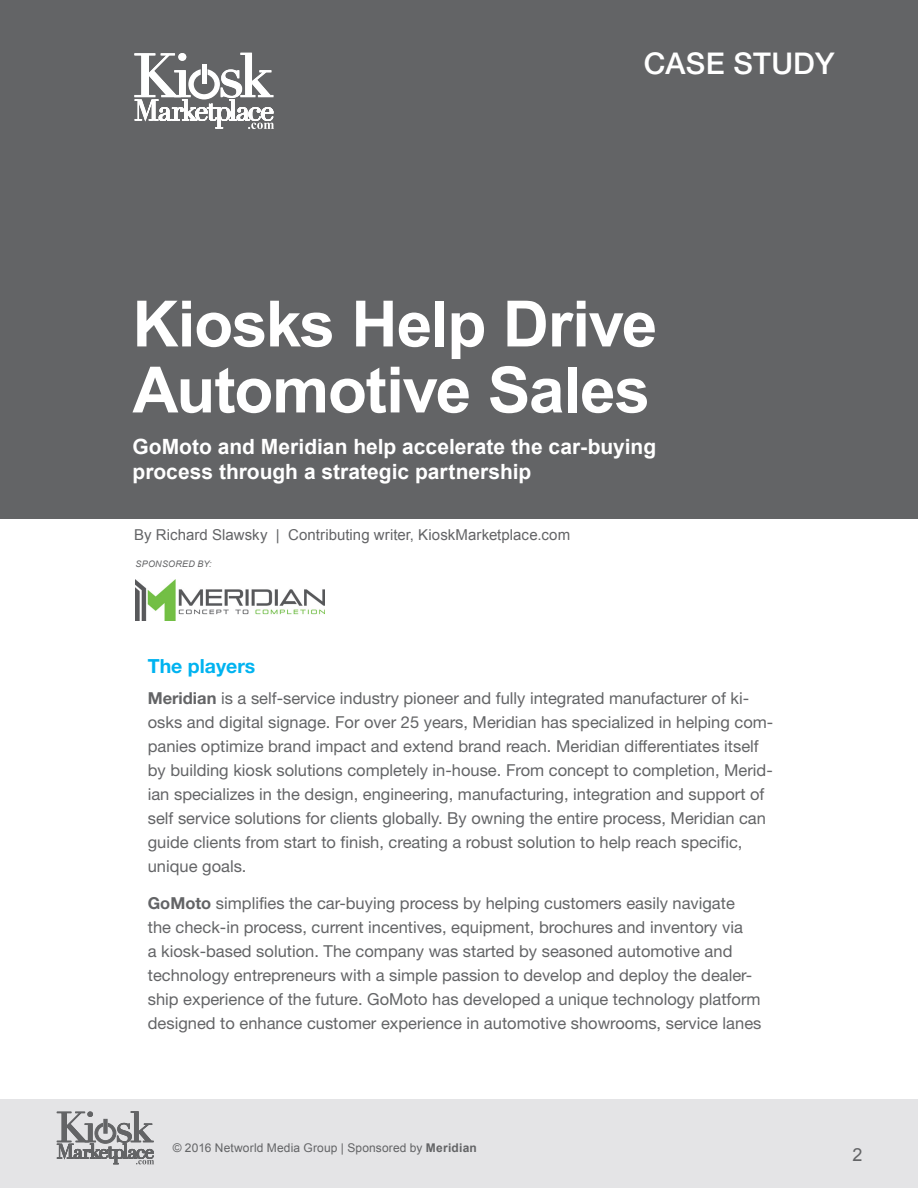
<style>
.page{position:relative;width:918px;height:1188px;background:#fff}
.page>*{position:absolute;margin:0;border:0;box-sizing:border-box;transform-origin:0 0}
.t1{font:700 63.9px/66px "Arial";letter-spacing:-.02em;color:#fff}
.t2{font:500 30px "Helvetica Neue LT Std";letter-spacing:.01em;color:#fff}
.t3{font:700 21px/25.2px "Arial";color:#fff}
.t4{font:700 19.5px "Helvetica Neue LT Std";color:#00b3f0}
.t5{font:18px "Arial";color:#636466}
.t6{font:16.5px/24px "Helvetica Neue LT Std";color:#636466}
.t7{font:15px "Arial";letter-spacing:.005em;color:#636466}
.t8{font:12px "Arial";letter-spacing:.015em;color:#636466}
.t9{font:italic 9px "Arial";letter-spacing:.03em;color:#636466}
.s1{font-weight:700}
</style>
<div class="page">
<div style="left:0;top:1099px;width:918px;height:89px;background:#e4e4e6"></div>
<svg style="left:56px;top:1111px;width:98px;height:54px"></svg>
<div style="left:0;top:0;width:918px;height:518px;background:#636466"></div>
<svg style="left:134px;top:52px;width:140px;height:77px"></svg>
<img style="left:135px;top:580px;width:189px;height:40px">
<h2 class="t2" style="left:644px;top:45px;width:193px">CASE STUDY</h2>
<h1 class="t1" style="left:132px;top:293px;width:526px">Kiosks Help Drive<br>Automotive Sales</h1>
<p class="t3" style="left:132px;top:435px;width:525px">GoMoto and Meridian help accelerate the car-buying process through a strategic partnership</p>
<p class="t7" style="left:134px;top:525px;width:438px">By Richard Slawsky | Contributing writer, KioskMarketplace.com</p>
<p class="t9" style="left:135px;top:558px;width:78px">SPONSORED BY:</p>
<p class="t4" style="left:148px;top:654px;width:109px">The players</p>
<p class="t6" style="left:148px;top:686px;width:627px"><span class="s1">Meridian</span> is a self-service industry pioneer and fully integrated manufacturer of ki&shy;osks and digital signage. For over 25 years, Meridian has specialized in helping com&shy;panies optimize brand impact and extend brand reach. Meridian differentiates itself by building kiosk solutions completely in-house. From concept to completion, Merid&shy;ian specializes in the design, engineering, manufacturing, integration and support of self service solutions for clients globally. By owning the entire process, Meridian can guide clients from start to finish, creating a robust solution to help reach specific, unique goals.</p>
<p class="t6" style="left:148px;top:891px;width:615px"><span class="s1">GoMoto</span> simplifies the car-buying process by helping customers easily navigate the check-in process, current incentives, equipment, brochures and inventory via<br>a kiosk-based solution. The company was started by seasoned automotive and technology entrepreneurs with a simple passion to develop and deploy the dealer&shy;ship experience of the future. GoMoto has developed a unique technology platform designed to enhance customer experience in automotive showrooms, service lanes</p>
<p class="t8" style="left:173px;top:1140px;width:306px">© 2016 Networld Media Group | Sponsored by <span class="s1">Meridian</span></p>
<p class="t5" style="left:852px;top:1143px;width:12px">2</p>
</div>
